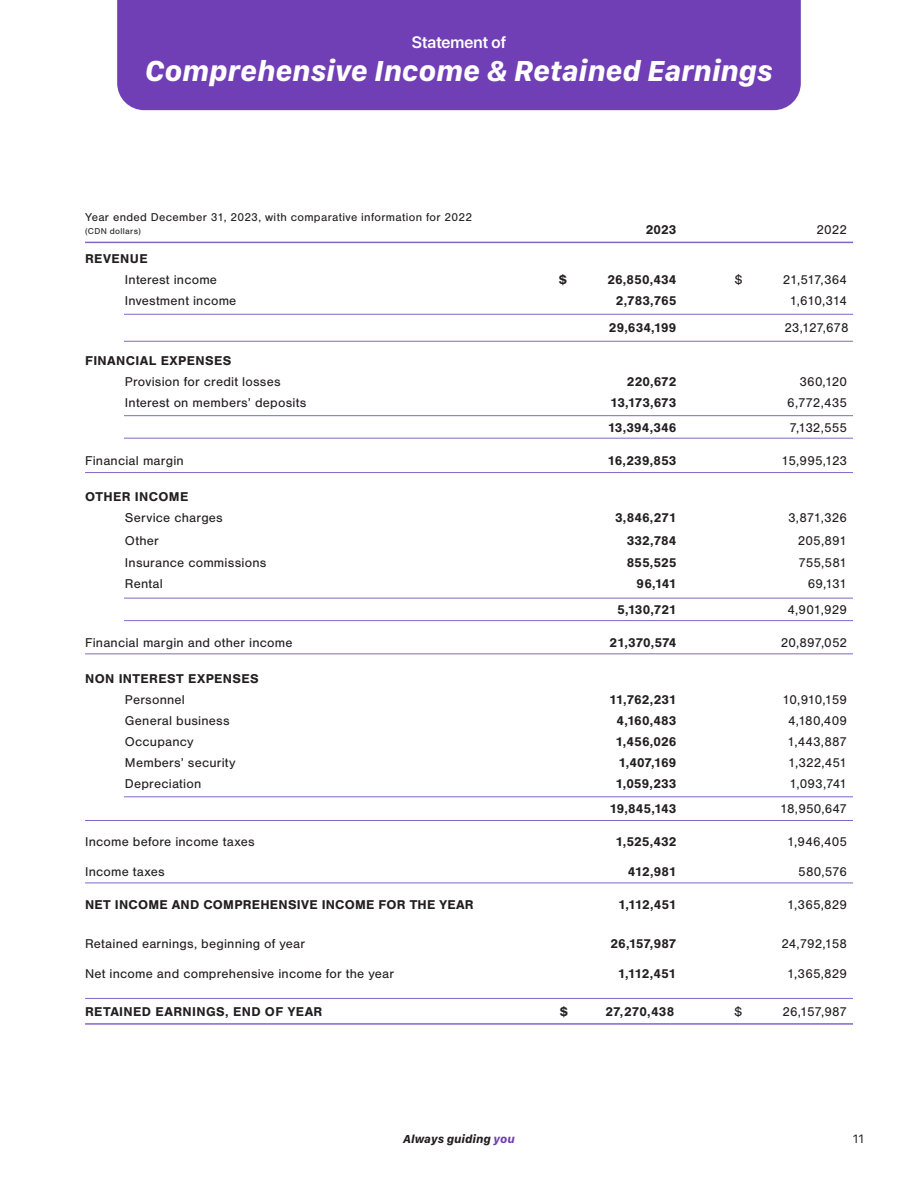
<style>
.page{position:relative;width:918px;height:1188px;background:#fff}
.page>*{position:absolute;margin:0;border:0;box-sizing:border-box;transform-origin:0 0}
.t1{font:italic 900 30px "SF Compact";color:#fff}
.t2{font:16.5px "SF Pro";color:#fff}
.t3{font:13.2px "Nimbus San";letter-spacing:.015em;color:#231f20}
.t4{font:700 13.2px "Nimbus San";letter-spacing:.015em;color:#231f20}
.t5{font:italic 900 12px "SF Compact";letter-spacing:.005em;color:#231f20}
.t6{font:12px "SF Pro";color:#231f20}
.t7{font:11.7px "Nimbus San";letter-spacing:.025em;color:#231f20}
.t8{font:8.85px "Nimbus San";letter-spacing:.04em;color:#231f20}
.s1{color:#703fb6}
</style>
<div class="page">
<hr style="left:85px;top:242px;width:768px;height:1px;background:#8565c8">
<hr style="left:124px;top:314px;width:729px;height:1px;background:#8565c8">
<hr style="left:124px;top:415px;width:729px;height:1px;background:#8565c8">
<hr style="left:124px;top:598px;width:729px;height:1px;background:#8565c8">
<hr style="left:85px;top:653px;width:768px;height:1px;background:#8565c8">
<hr style="left:124px;top:796px;width:729px;height:1px;background:#8565c8">
<hr style="left:85px;top:472px;width:768px;height:1px;background:#8565c8">
<hr style="left:85px;top:820px;width:768px;height:1px;background:#8565c8">
<hr style="left:85px;top:998px;width:768px;height:1px;background:#8565c8">
<hr style="left:85px;top:1023px;width:768px;height:2px;background:#8565c8">
<div style="left:117px;top:0;width:684px;height:110px;background:#703fb6"></div>
<hr style="left:85px;top:883px;width:768px;height:1px;background:#8565c8">
<hr style="left:124px;top:341px;width:729px;height:1px;background:#8565c8">
<hr style="left:124px;top:438px;width:729px;height:1px;background:#8565c8">
<hr style="left:124px;top:620px;width:729px;height:1px;background:#8565c8">
<p class="t2" style="left:412px;top:33px;width:96px">Statement of</p>
<p class="t1" style="left:145px;top:53px;width:629px">Comprehensive Income &amp; Retained Earnings</p>
<p class="t7" style="left:85px;top:211px;width:389px">Year ended December 31, 2023, with comparative information for 2022</p>
<p class="t8" style="left:85px;top:226px;width:57px">(CDN dollars)</p>
<p class="t4" style="left:646px;top:222px;width:32px">2023</p>
<p class="t3" style="left:817px;top:222px;width:32px">2022</p>
<p class="t4" style="left:85px;top:251px;width:64px">REVENUE</p>
<p class="t3" style="left:125px;top:272px;width:94px">Interest income</p>
<p class="t4" style="left:559px;top:272px;width:9px">$</p>
<p class="t4" style="left:607px;top:272px;width:71px">26,850,434</p>
<p class="t3" style="left:735px;top:272px;width:9px">$</p>
<p class="t3" style="left:783px;top:272px;width:66px">21,517,364</p>
<p class="t3" style="left:125px;top:293px;width:113px">Investment income</p>
<p class="t4" style="left:616px;top:293px;width:62px">2,783,765</p>
<p class="t3" style="left:790px;top:293px;width:59px">1,610,314</p>
<p class="t4" style="left:609px;top:320px;width:69px">29,634,199</p>
<p class="t3" style="left:784px;top:320px;width:66px">23,127,678</p>
<p class="t4" style="left:85px;top:353px;width:148px">FINANCIAL EXPENSES</p>
<p class="t3" style="left:125px;top:374px;width:157px">Provision for credit losses</p>
<p class="t4" style="left:627px;top:374px;width:51px">220,672</p>
<p class="t3" style="left:799px;top:374px;width:49px">360,120</p>
<p class="t3" style="left:125px;top:395px;width:183px">Interest on members’ deposits</p>
<p class="t4" style="left:610px;top:395px;width:68px">13,173,673</p>
<p class="t3" style="left:787px;top:395px;width:61px">6,772,435</p>
<p class="t4" style="left:608px;top:420px;width:70px">13,394,346</p>
<p class="t3" style="left:790px;top:421px;width:59px">7,132,555</p>
<p class="t3" style="left:85px;top:454px;width:100px">Financial margin</p>
<p class="t4" style="left:608px;top:453px;width:70px">16,239,853</p>
<p class="t3" style="left:782px;top:454px;width:67px">15,995,123</p>
<p class="t4" style="left:85px;top:489px;width:105px">OTHER INCOME</p>
<p class="t3" style="left:125px;top:511px;width:99px">Service charges</p>
<p class="t4" style="left:615px;top:510px;width:63px">3,846,271</p>
<p class="t3" style="left:788px;top:511px;width:60px">3,871,326</p>
<p class="t3" style="left:125px;top:533px;width:35px">Other</p>
<p class="t4" style="left:627px;top:533px;width:51px">332,784</p>
<p class="t3" style="left:798px;top:533px;width:51px">205,891</p>
<p class="t3" style="left:125px;top:556px;width:143px">Insurance commissions</p>
<p class="t4" style="left:627px;top:555px;width:51px">855,525</p>
<p class="t3" style="left:799px;top:556px;width:50px">755,581</p>
<p class="t3" style="left:125px;top:577px;width:39px">Rental</p>
<p class="t4" style="left:637px;top:576px;width:41px">96,141</p>
<p class="t3" style="left:808px;top:577px;width:41px">69,131</p>
<p class="t4" style="left:617px;top:602px;width:61px">5,130,721</p>
<p class="t3" style="left:788px;top:602px;width:61px">4,901,929</p>
<p class="t3" style="left:85px;top:635px;width:209px">Financial margin and other income</p>
<p class="t4" style="left:610px;top:635px;width:68px">21,370,574</p>
<p class="t3" style="left:781px;top:635px;width:68px">20,897,052</p>
<p class="t4" style="left:85px;top:671px;width:175px">NON INTEREST EXPENSES</p>
<p class="t3" style="left:125px;top:692px;width:61px">Personnel</p>
<p class="t4" style="left:609px;top:692px;width:69px">11,762,231</p>
<p class="t3" style="left:783px;top:692px;width:66px">10,910,159</p>
<p class="t3" style="left:125px;top:713px;width:106px">General business</p>
<p class="t4" style="left:617px;top:713px;width:61px">4,160,483</p>
<p class="t3" style="left:788px;top:713px;width:60px">4,180,409</p>
<p class="t3" style="left:125px;top:734px;width:70px">Occupancy</p>
<p class="t4" style="left:616px;top:734px;width:62px">1,456,026</p>
<p class="t3" style="left:787px;top:734px;width:61px">1,443,887</p>
<p class="t3" style="left:125px;top:755px;width:112px">Members’ security</p>
<p class="t4" style="left:618px;top:755px;width:60px">1,407,169</p>
<p class="t3" style="left:788px;top:755px;width:60px">1,322,451</p>
<p class="t3" style="left:125px;top:776px;width:78px">Depreciation</p>
<p class="t4" style="left:615px;top:776px;width:63px">1,059,233</p>
<p class="t3" style="left:789px;top:776px;width:59px">1,093,741</p>
<p class="t4" style="left:610px;top:801px;width:68px">19,845,143</p>
<p class="t3" style="left:780px;top:802px;width:68px">18,950,647</p>
<p class="t3" style="left:85px;top:835px;width:171px">Income before income taxes</p>
<p class="t4" style="left:616px;top:834px;width:62px">1,525,432</p>
<p class="t3" style="left:787px;top:835px;width:61px">1,946,405</p>
<p class="t3" style="left:85px;top:865px;width:81px">Income taxes</p>
<p class="t4" style="left:628px;top:864px;width:50px">412,981</p>
<p class="t3" style="left:798px;top:865px;width:50px">580,576</p>
<p class="t4" style="left:85px;top:897px;width:390px">NET INCOME AND COMPREHENSIVE INCOME FOR THE YEAR</p>
<p class="t4" style="left:618px;top:897px;width:60px">1,112,451</p>
<p class="t3" style="left:787px;top:898px;width:61px">1,365,829</p>
<p class="t3" style="left:85px;top:937px;width:222px">Retained earnings, beginning of year</p>
<p class="t4" style="left:611px;top:936px;width:67px">26,157,987</p>
<p class="t3" style="left:782px;top:937px;width:67px">24,792,158</p>
<p class="t3" style="left:85px;top:967px;width:311px">Net income and comprehensive income for the year</p>
<p class="t4" style="left:618px;top:966px;width:60px">1,112,451</p>
<p class="t3" style="left:787px;top:967px;width:61px">1,365,829</p>
<p class="t4" style="left:85px;top:1004px;width:239px">RETAINED EARNINGS, END OF YEAR</p>
<p class="t4" style="left:560px;top:1004px;width:9px">$</p>
<p class="t4" style="left:605px;top:1004px;width:70px">27,270,438</p>
<p class="t3" style="left:734px;top:1004px;width:9px">$</p>
<p class="t3" style="left:783px;top:1004px;width:66px">26,157,987</p>
<p class="t5" style="left:403px;top:1132px;width:113px">Always guiding <span class="s1">you</span></p>
<p class="t6" style="left:853px;top:1132px;width:13px">11</p>
</div>
